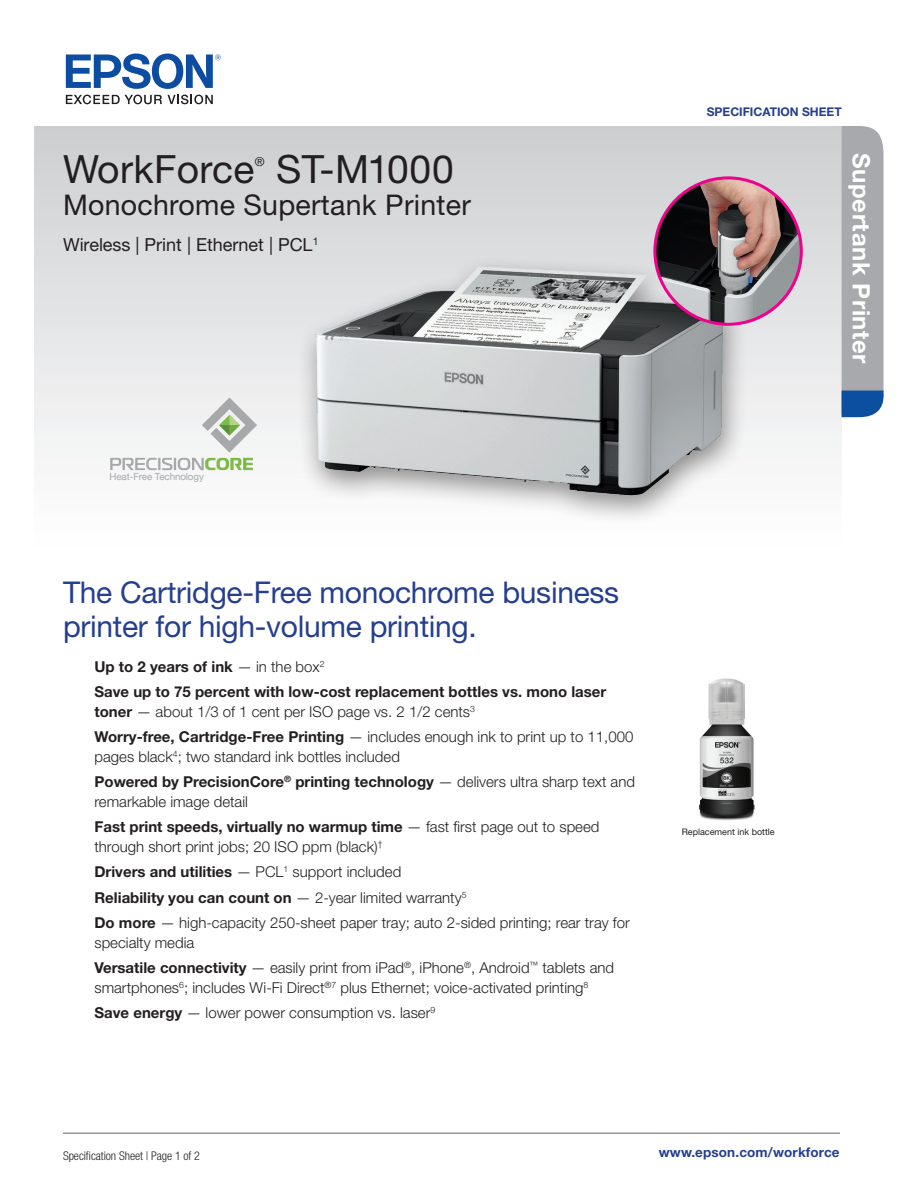
<style>
.page{position:relative;width:918px;height:1188px;background:#fff}
.page>*{position:absolute;margin:0;border:0;box-sizing:border-box;transform-origin:0 0}
.t1{font:39px "Helvetica Neue LT Std";letter-spacing:.01em;color:#231f20}
.t2{font:30px/34.5px "Helvetica Neue LT Std";letter-spacing:-.01em;color:#253f8e}
.t3{font:28.5px "Helvetica Neue LT Std";letter-spacing:.01em;color:#231f20}
.t4{font:700 23.85px "Helvetica Neue LT Std";letter-spacing:.025em;color:#fff}
.t5{font:18px "Helvetica Neue LT Std";color:#231f20}
.t6{font:300 15px/25.5px "Helvetica Neue LT Std";color:#231f20}
.t7{font:700 15px/25.5px "Helvetica Neue LT Std";color:#231f20}
.t8{font:700 13.5px "Helvetica Neue LT Std";letter-spacing:.01em;color:#253f8e}
.t9{font:12.3px "Helvetica Neue LT Std";color:#231f20}
.t10{font:300 condensed 12px "Helvetica Neue LT Std";letter-spacing:-.005em;color:#231f20}
.t11{font:700 12px "Helvetica Neue LT Std";color:#253f8e}
.t12{font:9.75px "Helvetica Neue";letter-spacing:-.01em;color:#a6a8aa}
.t13{font:9px "Helvetica Neue LT Std";color:#231f20}
.s1{font-weight:300}
.s2{font-weight:700}
</style>
<div class="page">
<svg style="left:66px;top:95px;width:96px;height:9px"></svg>
<svg style="left:168px;top:95px;width:45px;height:9px"></svg>
<svg style="left:66px;top:54px;width:155px;height:35px"></svg>
<div style="left:35px;top:126px;width:807px;height:441px;background:linear-gradient(to bottom,#cdced1,#fff)"></div>
<svg style="left:842px;top:126px;width:42px;height:291px"></svg>
<hr style="left:63px;top:1132px;width:777px;height:2px;background:#939598">
<img style="left:698px;top:678px;width:57px;height:143px">
<img style="left:236px;top:221px;width:508px;height:307px">
<img style="left:655px;top:178px;width:146px;height:146px;border-radius:73px">
<div style="left:653px;top:176px;width:150px;height:150px;border:3px solid #ed028c;border-radius:50%"></div>
<svg style="left:110px;top:397px;width:147px;height:73px"></svg>
<h1 class="t1" style="left:63px;top:146px;width:193px">WorkForce</h1>
<p class="t9" style="left:255px;top:154px;width:11px">®</p>
<h1 class="t1" style="left:276px;top:146px;width:179px">ST-M1000</h1>
<h3 class="t3" style="left:63px;top:188px;width:409px">Monochrome Supertank Printer</h3>
<p class="t5" style="left:63px;top:234px;width:257px">Wireless | Print | Ethernet | PCL<sup>1</sup></p>
<p class="t12" style="left:109px;top:470px;width:96px">Heat-Free Technology</p>
<h2 class="t2" style="left:63px;top:574px;width:558px">The Cartridge-Free monochrome business printer for high-volume printing.</h2>
<p class="t7" style="left:94px;top:653px;width:513px">Up to 2 years of ink <span class="s1">— in the box</span><sup>2<br></sup>Save up to 75 percent with low-cost replacement bottles vs. mono laser</p>
<p class="t6" style="left:94px;top:698px;width:540px"><span class="s2">toner</span> — about 1/3 of 1 cent per ISO page vs. 2 1/2 cents<sup>3<br></sup><span class="s2">Worry-free, Cartridge-Free Printing</span> — includes enough ink to print up to 11,000</p>
<p class="t6" style="left:94px;top:743px;width:542px">pages black<sup>4</sup>; two standard ink bottles included<br><span class="s2">Powered by PrecisionCore</span><sup>®</sup> <span class="s2">printing technology</span> — delivers ultra sharp text and</p>
<p class="t6" style="left:95px;top:788px;width:506px">remarkable image detail<br><span class="s2">Fast print speeds, virtually no warmup time</span> — fast first page out to speed</p>
<p class="t6" style="left:94px;top:833px;width:537px">through short print jobs; 20 ISO ppm (black)<sup>†<br></sup><span class="s2">Drivers and utilities</span> — PCL<sup>1</sup> support included<br><span class="s2">Reliability you can count on</span> — 2-year limited warranty<sup>5<br></sup><span class="s2">Do more</span> — high-capacity 250-sheet paper tray; auto 2-sided printing; rear tray for</p>
<p class="t6" style="left:95px;top:929px;width:521px">specialty media<br><span class="s2">Versatile connectivity</span> — easily print from iPad<sup>®</sup>, iPhone<sup>®</sup>, Android<sup>™</sup> tablets and</p>
<p class="t6" style="left:94px;top:974px;width:495px">smartphones<sup>6</sup>; includes Wi-Fi Direct<sup>®7</sup> plus Ethernet; voice-activated printing<sup>8<br></sup><span class="s2">Save energy</span> — lower power consumption vs. laser<sup>9</sup></p>
<p class="t11" style="left:707px;top:104px;width:136px">SPECIFICATION SHEET</p>
<h3 class="t4" style="left:876px;top:153px;width:212px;rotate:90deg">Supertank Printer</h3>
<p class="t13" style="left:682px;top:826px;width:94px">Replacement ink bottle</p>
<p class="t10" style="left:63px;top:1149px;width:139px">Specification Sheet | Page 1 of 2</p>
<p class="t8" style="left:659px;top:1144px;width:182px">www.epson.com/workforce</p>
</div>
